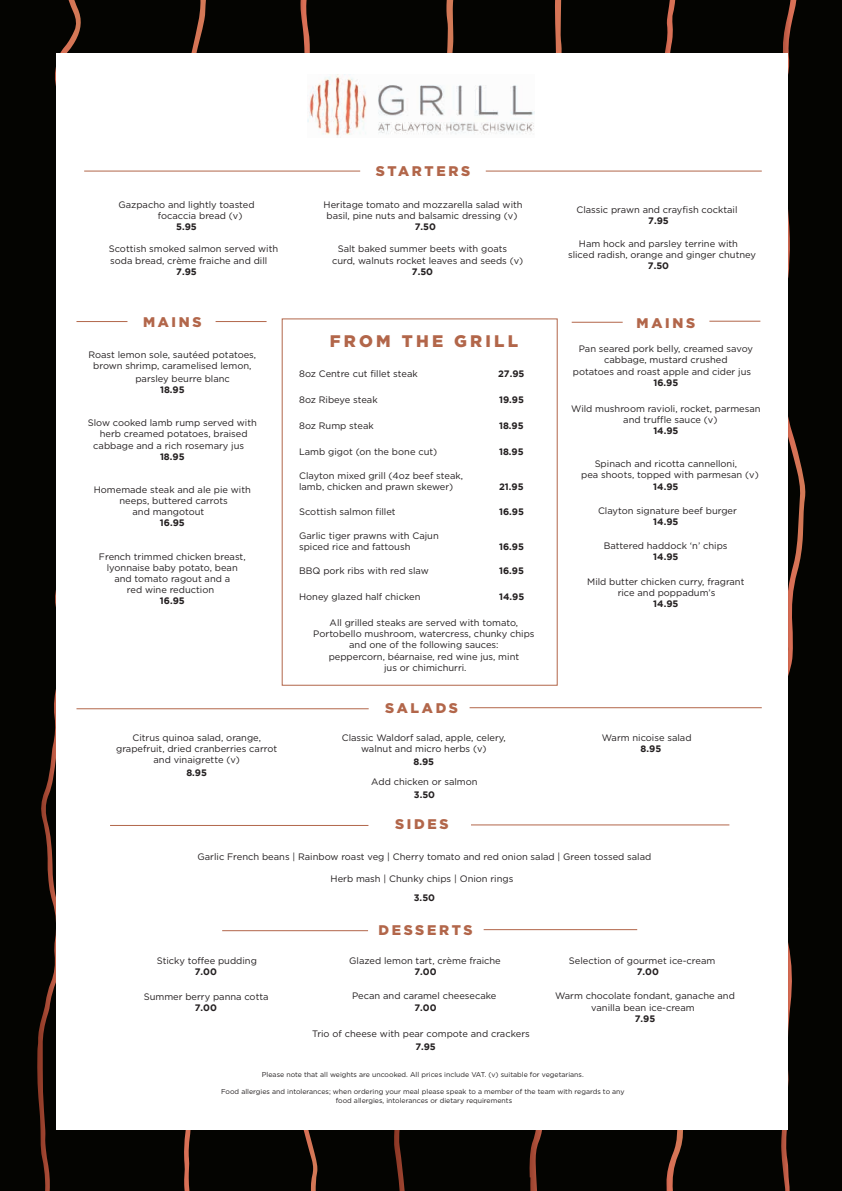
<style>
.page{position:relative;width:842px;height:1191px;background:#040401}
.page>*{position:absolute;margin:0;border:0;box-sizing:border-box;transform-origin:0 0}
.t1{font:900 16.8px "Gotham";letter-spacing:.19em;color:#b2664a}
.t2{font:900 14px "Gotham";letter-spacing:.19em;color:#b2664a}
.t3{font:9.3px/11.2px "Gotham";color:#231f20;text-align:center}
.t4{font:700 9.3px "Gotham";color:#231f20}
.t5{font:7px/8.4px "Gotham";color:#231f20;text-align:center}
</style>
<div class="page">
<svg style="left:151px;top:0;width:60px;height:1191px"></svg>
<svg style="left:394px;top:0;width:59px;height:1191px"></svg>
<svg style="left:523px;top:0;width:39px;height:1191px"></svg>
<svg style="left:652px;top:0;width:32px;height:1191px"></svg>
<svg style="left:772px;top:0;width:34px;height:1191px"></svg>
<svg style="left:37px;top:0;width:46px;height:1191px"></svg>
<svg style="left:300px;top:0;width:17px;height:1191px"></svg>
<div style="left:56px;top:53px;width:731px;height:1076px;background:#fff"></div>
<img style="left:307px;top:74px;width:228px;height:62px">
<hr style="left:84px;top:171px;width:276px;height:1px;background:#b2664a">
<hr style="left:486px;top:171px;width:276px;height:1px;background:#b2664a">
<hr style="left:470px;top:707px;width:292px;height:1px;background:#b2664a">
<hr style="left:484px;top:929px;width:153px;height:1px;background:#b2664a">
<hr style="left:76px;top:708px;width:293px;height:1px;background:#b2664a">
<hr style="left:110px;top:825px;width:258px;height:1px;background:#b2664a">
<hr style="left:471px;top:824px;width:258px;height:1px;background:#b2664a">
<hr style="left:222px;top:930px;width:146px;height:1px;background:#b2664a">
<div style="left:282px;top:318px;width:276px;height:367px;border:1px solid #b2664a"></div>
<hr style="left:76px;top:321px;width:51px;height:1px;background:#b2664a">
<hr style="left:572px;top:322px;width:51px;height:1px;background:#b2664a">
<hr style="left:216px;top:321px;width:51px;height:1px;background:#b2664a">
<hr style="left:709px;top:321px;width:51px;height:1px;background:#b2664a">
<p class="t3" style="left:158px;top:198px;width:98px;text-align:left;text-indent:-39px">Gazpacho and lightly toasted focaccia bread (v)</p>
<p class="t4" style="left:176px;top:221px;width:22px">5.95</p>
<p class="t3" style="left:109px;top:243px;width:171px;text-align:left">Scottish smoked salmon served with soda bread, crème fraiche and dill</p>
<p class="t4" style="left:176px;top:266px;width:22px">7.95</p>
<h2 class="t2" style="left:143px;top:314px;width:60px">MAINS</h2>
<p class="t3" style="left:88px;top:348px;width:169px">Roast lemon sole, sautéed potatoes, brown shrimp, caramelised lemon,</p>
<p class="t3" style="left:135px;top:373px;width:96px">parsley beurre blanc</p>
<p class="t4" style="left:160px;top:384px;width:26px">18.95</p>
<p class="t3" style="left:88px;top:417px;width:171px">Slow cooked lamb rump served with</p>
<p class="t3" style="left:100px;top:428px;width:149px">herb creamed potatoes, braised</p>
<p class="t3" style="left:93px;top:439px;width:152px">cabbage and a rich rosemary jus</p>
<p class="t4" style="left:160px;top:451px;width:26px">18.95</p>
<p class="t3" style="left:94px;top:484px;width:159px">Homemade steak and ale pie with</p>
<p class="t3" style="left:120px;top:495px;width:110px">neeps, buttered carrots</p>
<p class="t3" style="left:133px;top:506px;width:73px">and mangotout</p>
<p class="t4" style="left:160px;top:518px;width:26px">16.95</p>
<p class="t3" style="left:99px;top:550px;width:148px">French trimmed chicken breast, lyonnaise baby potato, bean and tomato ragout and a<br>red wine reduction</p>
<p class="t4" style="left:160px;top:596px;width:26px">16.95</p>
<p class="t3" style="left:116px;top:731px;width:162px">Citrus quinoa salad, orange, grapefruit, dried cranberries carrot and vinaigrette (v)</p>
<p class="t4" style="left:186px;top:767px;width:22px">8.95</p>
<h2 class="t2" style="left:376px;top:163px;width:96px">STARTERS</h2>
<p class="t3" style="left:324px;top:198px;width:201px">Heritage tomato and mozzarella salad with basil, pine nuts and balsamic dressing (v)</p>
<p class="t4" style="left:415px;top:221px;width:23px">7.50</p>
<p class="t3" style="left:332px;top:243px;width:193px;text-align:left;text-indent:6px">Salt baked summer beets with goats curd, walnuts rocket leaves and seeds (v)</p>
<p class="t4" style="left:412px;top:266px;width:23px">7.50</p>
<h1 class="t1" style="left:330px;top:331px;width:190px">FROM THE GRILL</h1>
<p class="t3" style="left:299px;top:368px;width:120px">8oz Centre cut fillet steak</p>
<p class="t4" style="left:498px;top:369px;width:28px">27.95</p>
<p class="t3" style="left:299px;top:394px;width:80px">8oz Ribeye steak</p>
<p class="t4" style="left:499px;top:394px;width:26px">19.95</p>
<p class="t3" style="left:299px;top:420px;width:76px">8oz Rump steak</p>
<p class="t4" style="left:499px;top:420px;width:26px">18.95</p>
<p class="t3" style="left:299px;top:446px;width:140px">Lamb gigot (on the bone cut)</p>
<p class="t4" style="left:499px;top:446px;width:26px">18.95</p>
<p class="t3" style="left:299px;top:470px;width:165px;text-align:left">Clayton mixed grill (4oz beef steak, lamb, chicken and prawn skewer)</p>
<p class="t4" style="left:499px;top:482px;width:26px">21.95</p>
<p class="t3" style="left:299px;top:505px;width:98px">Scottish salmon fillet</p>
<p class="t4" style="left:499px;top:506px;width:26px">16.95</p>
<p class="t3" style="left:299px;top:530px;width:141px;text-align:left">Garlic tiger prawns with Cajun spiced rice and fattoush</p>
<p class="t4" style="left:499px;top:541px;width:26px">16.95</p>
<p class="t3" style="left:299px;top:565px;width:131px">BBQ pork ribs with red slaw</p>
<p class="t4" style="left:499px;top:565px;width:26px">16.95</p>
<p class="t3" style="left:299px;top:591px;width:123px">Honey glazed half chicken</p>
<p class="t4" style="left:499px;top:591px;width:27px">14.95</p>
<p class="t3" style="left:313px;top:617px;width:223px">All grilled steaks are served with tomato, Portobello mushroom, watercress, chunky chips and one of the following sauces:<br>peppercorn, béarnaise, red wine jus, mint<br>jus or chimichurri.</p>
<h2 class="t2" style="left:385px;top:700px;width:74px">SALADS</h2>
<p class="t3" style="left:342px;top:731px;width:166px">Classic Waldorf salad, apple, celery, walnut and micro herbs (v)</p>
<p class="t4" style="left:413px;top:756px;width:22px">8.95</p>
<p class="t3" style="left:371px;top:775px;width:108px">Add chicken or salmon</p>
<p class="t4" style="left:414px;top:789px;width:23px">3.50</p>
<h2 class="t2" style="left:395px;top:816px;width:55px">SIDES</h2>
<p class="t3" style="left:576px;top:204px;width:163px">Classic prawn and crayfish cocktail</p>
<p class="t4" style="left:648px;top:216px;width:22px">7.95</p>
<p class="t3" style="left:568px;top:238px;width:189px;text-align:left;text-indent:11px">Ham hock and parsley terrine with sliced radish, orange and ginger chutney</p>
<p class="t4" style="left:648px;top:261px;width:23px">7.50</p>
<h2 class="t2" style="left:637px;top:315px;width:60px">MAINS</h2>
<p class="t3" style="left:579px;top:343px;width:176px">Pan seared pork belly, creamed savoy</p>
<p class="t3" style="left:604px;top:354px;width:125px">cabbage, mustard crushed</p>
<p class="t3" style="left:573px;top:365px;width:180px">potatoes and roast apple and cider jus</p>
<p class="t4" style="left:653px;top:377px;width:26px">16.95</p>
<p class="t3" style="left:623px;top:402px;width:139px;text-align:left;text-indent:-52px">Wild mushroom ravioli, rocket, parmesan and truffle sauce (v)</p>
<p class="t4" style="left:653px;top:425px;width:27px">14.95</p>
<p class="t3" style="left:581px;top:458px;width:179px;text-align:left;text-indent:13px">Spinach and ricotta cannelloni,<br>pea shoots, topped with parmesan (v)</p>
<p class="t4" style="left:653px;top:481px;width:27px">14.95</p>
<p class="t3" style="left:598px;top:505px;width:140px">Clayton signature beef burger</p>
<p class="t4" style="left:653px;top:516px;width:27px">14.95</p>
<p class="t3" style="left:604px;top:540px;width:125px">Battered haddock ‘n’ chips</p>
<p class="t4" style="left:653px;top:552px;width:27px">14.95</p>
<p class="t3" style="left:587px;top:575px;width:159px">Mild butter chicken curry, fragrant rice and poppadum’s</p>
<p class="t4" style="left:653px;top:598px;width:27px">14.95</p>
<p class="t3" style="left:602px;top:731px;width:91px">Warm nicoise salad</p>
<p class="t4" style="left:641px;top:743px;width:22px">8.95</p>
<p class="t3" style="left:197px;top:851px;width:455px">Garlic French beans | Rainbow roast veg | Cherry tomato and red onion salad | Green tossed salad</p>
<p class="t3" style="left:331px;top:873px;width:184px">Herb mash | Chunky chips | Onion rings</p>
<p class="t4" style="left:414px;top:892px;width:23px">3.50</p>
<p class="t3" style="left:157px;top:954px;width:102px">Sticky toffee pudding</p>
<p class="t4" style="left:195px;top:966px;width:24px">7.00</p>
<p class="t3" style="left:144px;top:990px;width:126px">Summer berry panna cotta</p>
<p class="t4" style="left:195px;top:1002px;width:24px">7.00</p>
<h2 class="t2" style="left:378px;top:922px;width:96px">DESSERTS</h2>
<p class="t3" style="left:349px;top:955px;width:153px">Glazed lemon tart, crème fraiche</p>
<p class="t4" style="left:414px;top:966px;width:24px">7.00</p>
<p class="t3" style="left:352px;top:990px;width:146px">Pecan and caramel cheesecake</p>
<p class="t4" style="left:414px;top:1002px;width:24px">7.00</p>
<p class="t3" style="left:569px;top:955px;width:148px">Selection of gourmet ice-cream</p>
<p class="t4" style="left:637px;top:966px;width:24px">7.00</p>
<p class="t3" style="left:555px;top:990px;width:181px">Warm chocolate fondant, ganache and vanilla bean ice-cream</p>
<p class="t4" style="left:635px;top:1013px;width:22px">7.95</p>
<p class="t3" style="left:312px;top:1027px;width:219px">Trio of cheese with pear compote and crackers</p>
<p class="t4" style="left:415px;top:1041px;width:22px">7.95</p>
<p class="t5" style="left:262px;top:1070px;width:323px">Please note that all weights are uncooked. All prices include VAT. (v) suitable for vegetarians.</p>
<p class="t5" style="left:221px;top:1087px;width:405px">Food allergies and intolerances; when ordering your meal please speak to a member of the team with regards to any food allergies, intolerances or dietary requirements</p>
</div>
